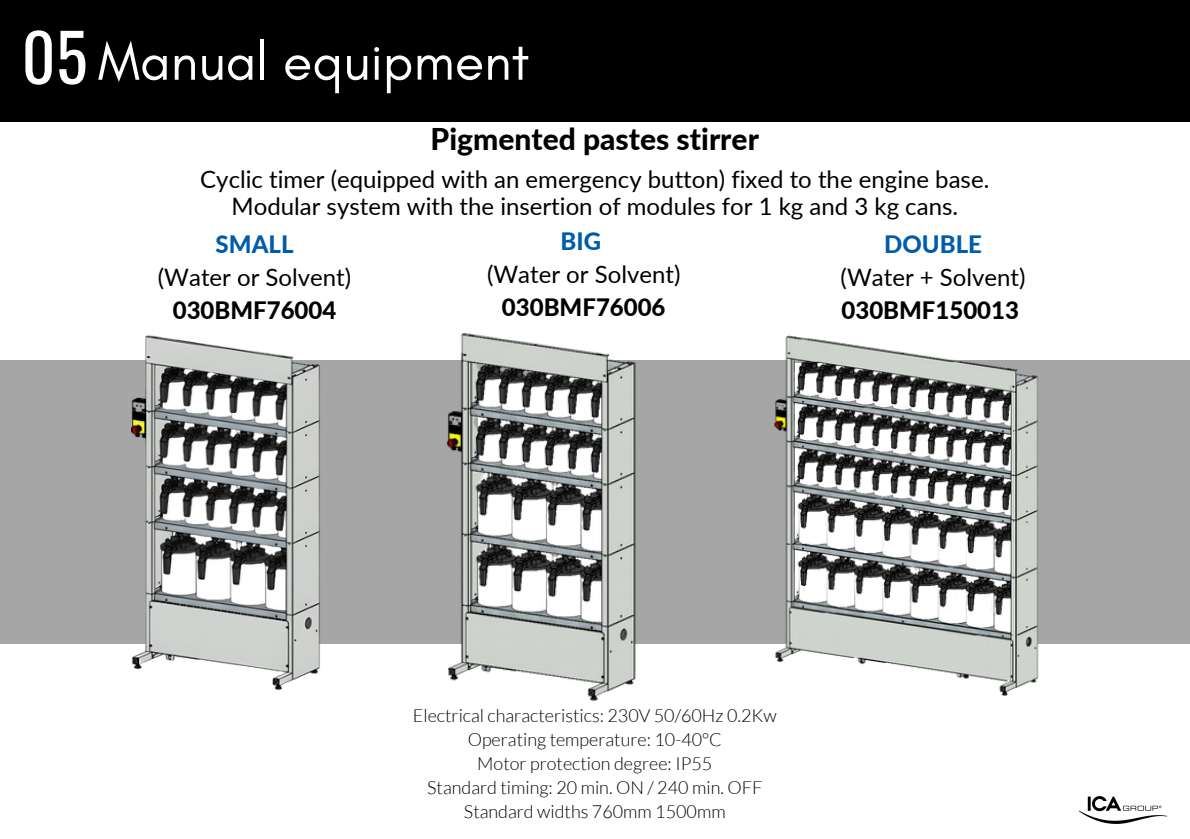
<style>
.page{position:relative;width:1190px;height:839px;background:#fff}
.page>*{position:absolute;margin:0;border:0;box-sizing:border-box;transform-origin:0 0}
.t1{font:54px "Glacial Indifference";color:#fff}
.t2{font:800 30px "Lato";color:#000}
.t3{font:24px/27px "Lato";color:#000;text-align:center}
.t4{font:800 24px "Lato";color:#000}
.t5{font:800 24px "Lato";color:#005ca9}
.t6{font:300 18px/24px "Lato";color:#000;text-align:center}
.s1{font-family:"Oswald";font-size:65.8px}
</style>
<div class="page">
<div style="left:0;top:0;width:1190px;height:122px;background:#000"></div>
<div style="left:0;top:360px;width:1190px;height:283px;background:#a6a6a6"></div>
<img style="left:446px;top:333px;width:192px;height:367px">
<img style="left:131px;top:335px;width:189px;height:355px">
<img style="left:765px;top:335px;width:289px;height:361px">
<img style="left:1079px;top:796px;width:88px;height:28px">
<h1 class="t1" style="left:22px;top:28px;width:509px"><span class="s1">05</span> Manual equipment</h1>
<p class="t2" style="left:431px;top:121px;width:330px">Pigmented pastes stirrer</p>
<p class="t3" style="left:200px;top:165px;width:790px">Cyclic timer (equipped with an emergency button) fixed to the engine base.<br>Modular system with the insertion of modules for 1 kg and 3 kg cans.</p>
<p class="t5" style="left:216px;top:229px;width:79px">SMALL</p>
<p class="t3" style="left:158px;top:263px;width:195px">(Water or Solvent)</p>
<p class="t4" style="left:173px;top:295px;width:165px">030BMF76004</p>
<p class="t5" style="left:561px;top:227px;width:42px">BIG</p>
<p class="t3" style="left:487px;top:260px;width:195px">(Water or Solvent)</p>
<p class="t4" style="left:502px;top:293px;width:165px">030BMF76006</p>
<p class="t5" style="left:884px;top:229px;width:99px">DOUBLE</p>
<p class="t3" style="left:841px;top:263px;width:187px">(Water + Solvent)</p>
<p class="t4" style="left:841px;top:295px;width:179px">030BMF150013</p>
<p class="t6" style="left:413px;top:702px;width:365px">Electrical characteristics: 230V 50/60Hz 0.2Kw Operating temperature: 10-40°C<br>Motor protection degree: IP55<br>Standard timing: 20 min. ON / 240 min. OFF Standard widths 760mm 1500mm</p>
</div>
